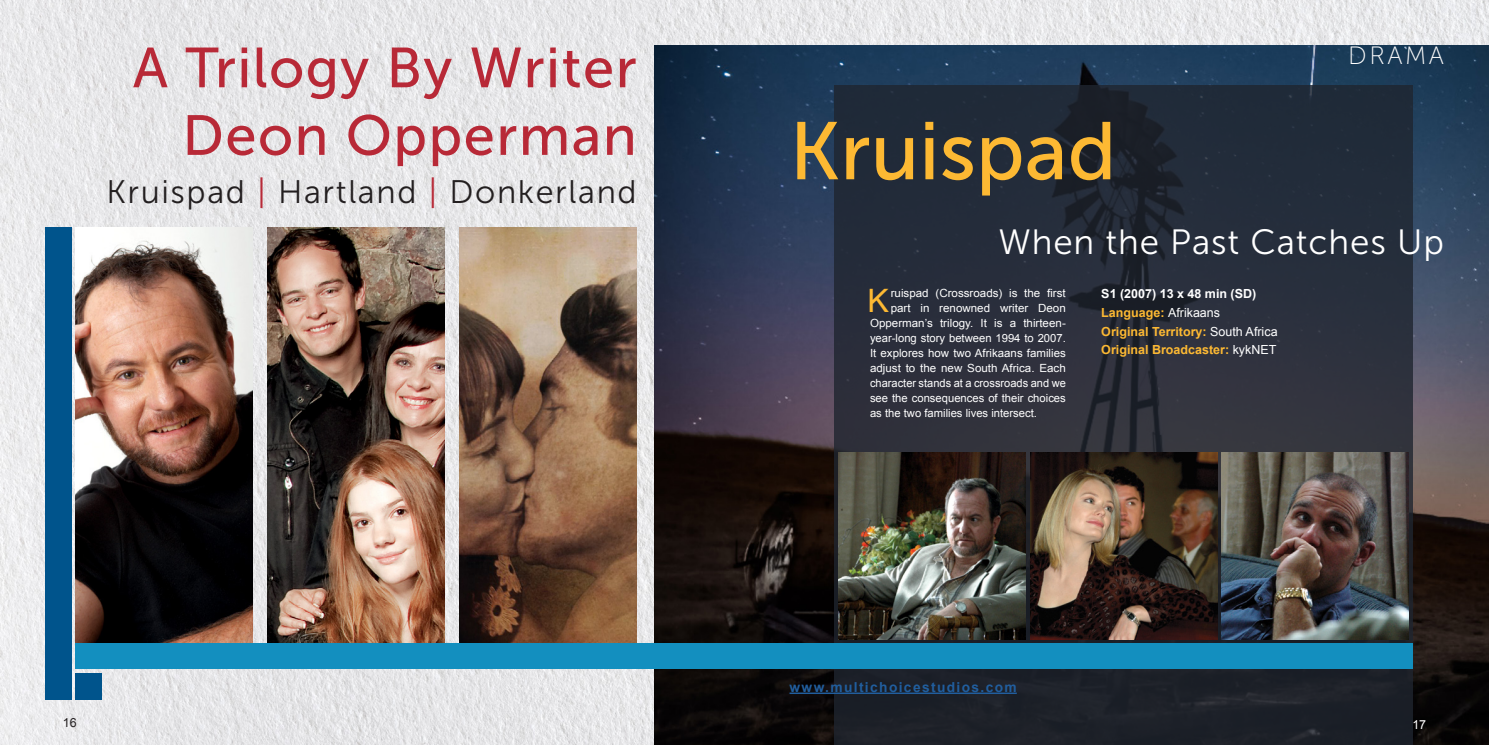
<style>
.page{position:relative;width:1489px;height:745px;background:#fff}
.page>*{position:absolute;margin:0;border:0;box-sizing:border-box;transform-origin:0 0}
.t1{font:81.25px "Museo Sans 500";color:#fdb933}
.t2{font:56.25px/67.5px "Museo Sans 500";letter-spacing:.025em;color:#b82937;text-align:right}
.t3{font:35px "Museo Sans 300";letter-spacing:.025em;color:#fff}
.t4{font:32.5px "Museo Sans 300";letter-spacing:.05em;color:#231f20}
.t5{font:32.25px "Arial";color:#fdb933}
.t6{font:25px "Museo Sans 100";letter-spacing:.1em;color:#fff}
.t7{font:700 13.75px "Arial";letter-spacing:.1em;color:#215e9e}
.t8{font:700 12.5px/18.8px "Arial";color:#fdb933}
.t9{font:12.5px "Arial";color:#231f20}
.t10{font:12.5px "Arial";color:#fff}
.t11{font:11.25px "Arial";color:#fff}
.s1{color:#b82937}
.s2{color:#fff}
.s3{font-weight:400;color:#fff}
</style>
<div class="page">
<img style="left:0;top:0;width:1488px;height:744px">
<img style="left:654px;top:45px;width:834px;height:699px">
<img style="left:459px;top:227px;width:177px;height:416px">
<img style="left:267px;top:227px;width:178px;height:416px">
<img style="left:76px;top:227px;width:177px;height:416px">
<div style="left:45px;top:227px;width:26px;height:472px;background:#00548c"></div>
<div style="left:76px;top:673px;width:26px;height:26px;background:#00548c"></div>
<svg style="left:834px;top:85px;width:579px;height:659px;background:#252b36"></svg>
<div style="left:76px;top:643px;width:1337px;height:25px;background:#138fbf"></div>
<img style="left:839px;top:451px;width:186px;height:187px">
<img style="left:1221px;top:451px;width:187px;height:187px">
<img style="left:1030px;top:451px;width:187px;height:187px">
<hr style="left:789px;top:692px;width:227px;height:1px;background:#215e9e">
<h2 class="t2" style="left:133px;top:34px;width:505px">A Trilogy By Writer<br>Deon Opperman</h2>
<h3 class="t4" style="left:106px;top:174px;width:532px">Kruispad <span class="s1">|</span> Hartland <span class="s1">|</span> Donkerland</h3>
<h1 class="t1" style="left:789px;top:107px;width:328px">Kruispad</h1>
<h3 class="t6" style="left:1348px;top:42px;width:97px">DRAMA</h3>
<h3 class="t3" style="left:998px;top:222px;width:447px">When the Past Catches Up</h3>
<h3 class="t5" style="left:867px;top:279px;width:23px">K</h3>
<p class="t11" style="left:890px;top:286px;width:177px">ruispad (Crossroads) is the first</p>
<p class="t11" style="left:890px;top:301px;width:176px">part in renowned writer Deon</p>
<p class="t11" style="left:870px;top:316px;width:197px">Opperman’s trilogy. It is a thirteen-</p>
<p class="t11" style="left:870px;top:331px;width:197px">year-long story between 1994 to 2007.</p>
<p class="t11" style="left:870px;top:346px;width:197px">It explores how two Afrikaans families</p>
<p class="t11" style="left:870px;top:361px;width:197px">adjust to the new South Africa. Each</p>
<p class="t11" style="left:870px;top:376px;width:197px">character stands at a crossroads and we</p>
<p class="t11" style="left:870px;top:391px;width:197px">see the consequences of their choices</p>
<p class="t11" style="left:870px;top:406px;width:168px">as the two families lives intersect.</p>
<p class="t8" style="left:1101px;top:284px;width:178px"><span class="s2">S1 (2007) 13 x 48 min (SD)<br></span>Language: <span class="s3">Afrikaans<br></span>Original Territory: <span class="s3">South Africa<br></span>Original Broadcaster: <span class="s3">kykNET</span></p>
<p class="t7" style="left:789px;top:677px;width:229px">www.multichoicestudios.com</p>
<p class="t9" style="left:63px;top:713px;width:15px">16</p>
<p class="t10" style="left:1412px;top:715px;width:15px">17</p>
</div>
